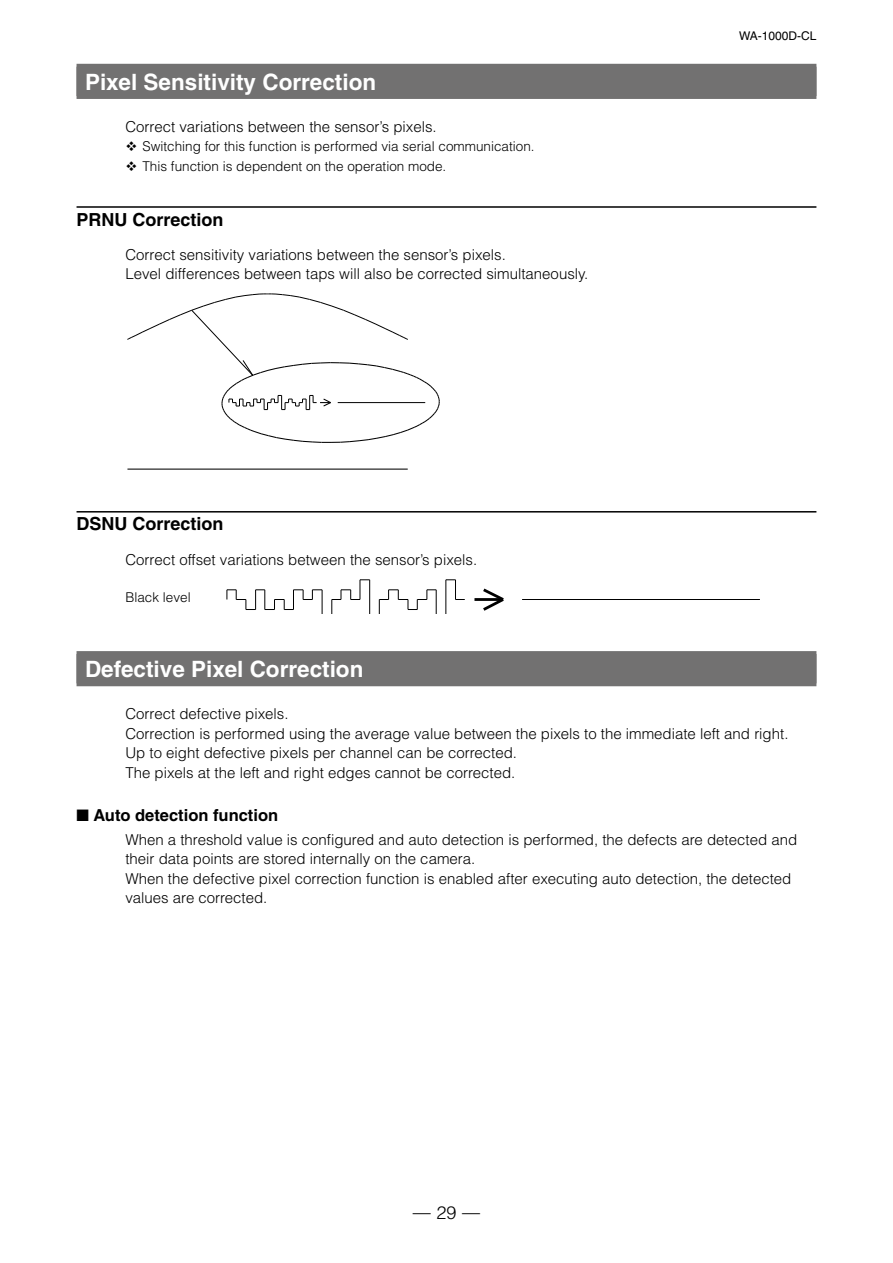
<style>
.page{position:relative;width:893px;height:1263px;background:#fff}
.page>*{position:absolute;margin:0;border:0;box-sizing:border-box;transform-origin:0 0}
.t1{font:700 22.5px "Helvetica";color:#fff}
.t2{font:700 18px "Helvetica";color:#000}
.t3{font:300 18px "Shin Go Pro";color:#000}
.t4{font:700 16.5px "Helvetica";color:#000}
.t5{font:300 15px/19.5px "Helvetica";color:#000}
.t6{font:300 13.5px/19.4px "Helvetica";color:#000}
.t7{font:12px "Helvetica";color:#000}
.s1{font-family:"Helvetica"}
</style>
<div class="page">
<div style="left:77px;top:64px;width:739px;height:32px;background:#727171"></div>
<div style="left:77px;top:67px;width:739px;height:32px;background:#727171"></div>
<hr style="left:77px;top:206px;width:739px;height:2px;background:#000">
<hr style="left:77px;top:511px;width:739px;height:1px;background:#000">
<div style="left:77px;top:651px;width:739px;height:32px;background:#727171"></div>
<div style="left:77px;top:654px;width:739px;height:32px;background:#727171"></div>
<hr style="left:127px;top:469px;width:281px;height:1px;background:#000">
<svg style="left:127px;top:294px;width:313px;height:149px"></svg>
<svg style="left:226px;top:589px;width:97px;height:24px"></svg>
<svg style="left:331px;top:579px;width:39px;height:34px"></svg>
<hr style="left:369px;top:580px;width:1px;height:33px;background:#000">
<svg style="left:379px;top:589px;width:58px;height:24px"></svg>
<hr style="left:445px;top:580px;width:1px;height:33px;background:#000">
<svg style="left:446px;top:579px;width:19px;height:21px"></svg>
<hr style="left:522px;top:599px;width:238px;height:1px;background:#000">
<hr style="left:474px;top:598px;width:29px;height:3px;background:#000">
<svg style="left:480px;top:588px;width:24px;height:23px"></svg>
<h1 class="t1" style="left:85px;top:68px;width:293px">Pixel Sensitivity Correction</h1>
<p class="t5" style="left:125px;top:117px;width:313px">Correct variations between the sensor’s pixels.</p>
<p class="t6" style="left:142px;top:137px;width:394px">Switching for this function is performed via serial communication.<br>This function is dependent on the operation mode.</p>
<p class="t2" style="left:77px;top:208px;width:149px">PRNU Correction</p>
<p class="t5" style="left:125px;top:245px;width:464px">Correct sensitivity variations between the sensor’s pixels.<br>Level differences between taps will also be corrected simultaneously.</p>
<p class="t2" style="left:77px;top:513px;width:149px">DSNU Correction</p>
<p class="t5" style="left:125px;top:550px;width:353px">Correct offset variations between the sensor’s pixels.</p>
<p class="t6" style="left:125px;top:587px;width:67px">Black level</p>
<p class="t7" style="left:739px;top:29px;width:79px">WA-1000D-CL</p>
<h1 class="t1" style="left:85px;top:656px;width:280px">Defective Pixel Correction</h1>
<p class="t5" style="left:125px;top:704px;width:664px">Correct defective pixels.<br>Correction is performed using the average value between the pixels to the immediate left and right.<br>Up to eight defective pixels per channel can be corrected.<br>The pixels at the left and right edges cannot be corrected.</p>
<p class="t4" style="left:77px;top:805px;width:203px">■ Auto detection function</p>
<p class="t5" style="left:125px;top:830px;width:673px">When a threshold value is configured and auto detection is performed, the defects are detected and their data points are stored internally on the camera.<br>When the defective pixel correction function is enabled after executing auto detection, the detected values are corrected.</p>
<p class="t3" style="left:413px;top:1198px;width:69px">̶<span class="s1">29</span>̶</p>
</div>
